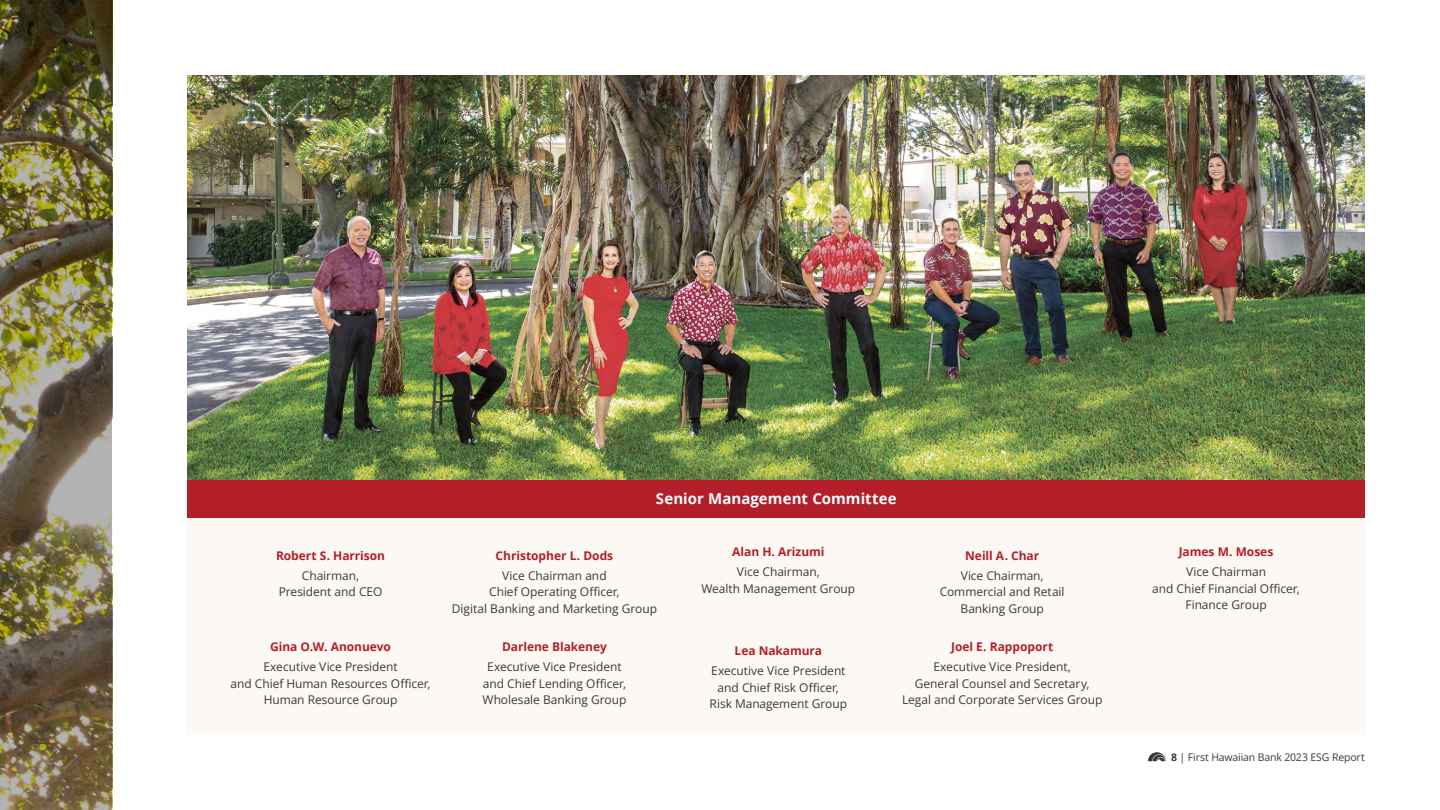
<style>
.page{position:relative;width:1440px;height:810px;background:#fff}
.page>*{position:absolute;margin:0;border:0;box-sizing:border-box;transform-origin:0 0}
.t1{font:700 15px "Open Sans";color:#fff}
.t2{font:12px/16.5px "Open Sans";letter-spacing:-.005em;color:#3c3935;text-align:center}
.t3{font:700 12px "Open Sans";letter-spacing:-.005em;color:#b31f29}
.t4{font:10.5px "Open Sans";letter-spacing:-.015em;color:#3c3935}
.s1{font-weight:700}
</style>
<div class="page">
<div style="left:188px;top:487px;width:1177px;height:248px;background:#fcf9f4"></div>
<img style="left:188px;top:75px;width:1177px;height:405px">
<div style="left:188px;top:480px;width:1177px;height:38px;background:#b31f29"></div>
<img style="left:0;top:0;width:112px;height:810px">
<svg style="left:1148px;top:752px;width:18px;height:9px"></svg>
<p class="t3" style="left:276px;top:547px;width:111px">Robert S. Harrison</p>
<p class="t2" style="left:279px;top:567px;width:105px">Chairman,<br>President and CEO</p>
<p class="t3" style="left:270px;top:638px;width:122px">Gina O.W. Anonuevo</p>
<p class="t2" style="left:230px;top:658px;width:202px">Executive Vice President<br>and Chief Human Resources Officer,<br>Human Resource Group</p>
<p class="t1" style="left:656px;top:488px;width:242px">Senior Management Committee</p>
<p class="t3" style="left:496px;top:547px;width:119px">Christopher L. Dods</p>
<p class="t2" style="left:452px;top:567px;width:207px">Vice Chairman and<br>Chief Operating Officer,<br>Digital Banking and Marketing Group</p>
<p class="t3" style="left:732px;top:543px;width:94px">Alan H. Arizumi</p>
<p class="t2" style="left:701px;top:563px;width:155px">Vice Chairman,<br>Wealth Management Group</p>
<p class="t3" style="left:965px;top:547px;width:75px">Neill A. Char</p>
<p class="t2" style="left:940px;top:567px;width:126px">Vice Chairman,<br>Commercial and Retail<br>Banking Group</p>
<p class="t3" style="left:502px;top:638px;width:106px">Darlene Blakeney</p>
<p class="t2" style="left:483px;top:658px;width:145px">Executive Vice President and Chief Lending Officer,<br>Wholesale Banking Group</p>
<p class="t3" style="left:735px;top:642px;width:89px">Lea Nakamura</p>
<p class="t2" style="left:710px;top:662px;width:139px">Executive Vice President and Chief Risk Officer,<br>Risk Management Group</p>
<p class="t3" style="left:951px;top:638px;width:104px">Joel E. Rappoport</p>
<p class="t2" style="left:902px;top:658px;width:202px">Executive Vice President,<br>General Counsel and Secretary,<br>Legal and Corporate Services Group</p>
<p class="t3" style="left:1179px;top:543px;width:96px">James M. Moses</p>
<p class="t2" style="left:1152px;top:563px;width:149px">Vice Chairman<br>and Chief Financial Officer,<br>Finance Group</p>
<p class="t4" style="left:1171px;top:750px;width:195px"><span class="s1">8</span> | First Hawaiian Bank 2023 ESG Report</p>
</div>
